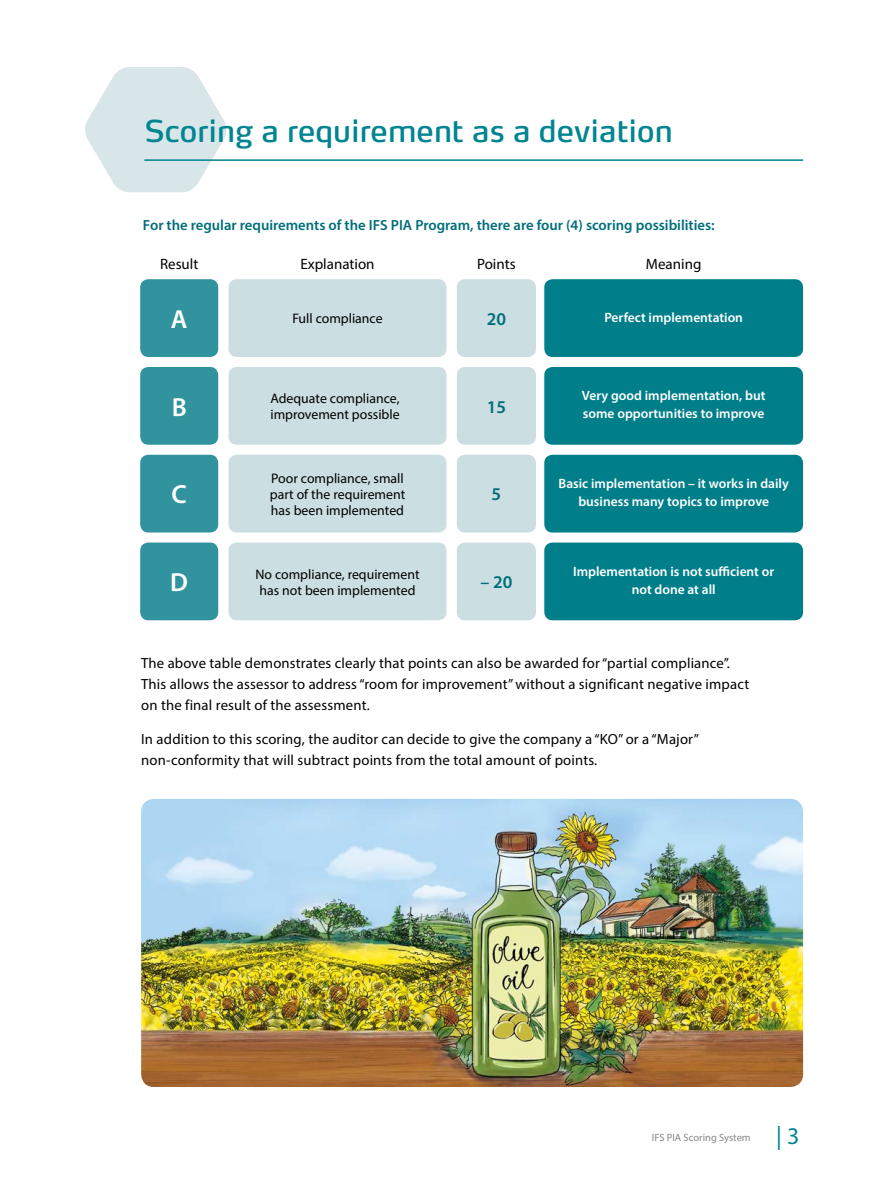
<style>
.page{position:relative;width:893px;height:1187px;background:#fff}
.page>*{position:absolute;margin:0;border:0;box-sizing:border-box;transform-origin:0 0}
.t1{font:30px "Max OT";color:#008591}
.t2{font:600 26.25px "Myriad Pro";color:#fff}
.t3{font:24px "Myriad Pro";color:#008591}
.t4{font:600 18px "Myriad Pro";color:#006f7a}
.t5{font:15px "Myriad Pro";color:#000}
.t6{font:14.7px/21px "Myriad Pro";letter-spacing:.01em;color:#000}
.t7{font:600 14.7px "Myriad Pro";color:#006f7a}
.t8{font:13.8px/16px "Myriad Pro";color:#000}
.t9{font:600 13.5px/18px "Myriad Pro";color:#fff;text-align:center}
.t10{font:10.5px "Myriad Pro";color:#878787}
</style>
<div class="page">
<svg style="left:85px;top:67px;width:142px;height:125px"></svg>
<hr style="left:144px;top:159px;width:659px;height:2px;background:#008591">
<img style="left:141px;top:798px;width:662px;height:288px">
<div style="left:140px;top:279px;width:78px;height:78px;background:#30939e;border-radius:8px"></div>
<div style="left:457px;top:279px;width:79px;height:78px;background:#cbdee2;border-radius:8px"></div>
<div style="left:229px;top:279px;width:217px;height:78px;background:#cbdee2;border-radius:8px"></div>
<div style="left:544px;top:279px;width:259px;height:78px;background:#007f8a;border-radius:8px"></div>
<div style="left:140px;top:367px;width:78px;height:77px;background:#30939e;border-radius:8px"></div>
<div style="left:457px;top:367px;width:79px;height:77px;background:#cbdee2;border-radius:8px"></div>
<div style="left:229px;top:367px;width:217px;height:77px;background:#cbdee2;border-radius:8px"></div>
<div style="left:544px;top:367px;width:259px;height:77px;background:#007f8a;border-radius:8px"></div>
<div style="left:140px;top:454px;width:78px;height:78px;background:#30939e;border-radius:8px"></div>
<div style="left:457px;top:454px;width:79px;height:78px;background:#cbdee2;border-radius:8px"></div>
<div style="left:229px;top:454px;width:217px;height:78px;background:#cbdee2;border-radius:8px"></div>
<div style="left:544px;top:454px;width:259px;height:78px;background:#007f8a;border-radius:8px"></div>
<div style="left:140px;top:542px;width:78px;height:78px;background:#30939e;border-radius:8px"></div>
<div style="left:457px;top:542px;width:79px;height:78px;background:#cbdee2;border-radius:8px"></div>
<div style="left:229px;top:542px;width:217px;height:78px;background:#cbdee2;border-radius:8px"></div>
<div style="left:544px;top:542px;width:259px;height:78px;background:#007f8a;border-radius:8px"></div>
<h1 class="t1" style="left:144px;top:113px;width:530px">Scoring a requirement as a deviation</h1>
<p class="t7" style="left:143px;top:216px;width:573px">For the regular requirements of the IFS PIA Program, there are four (4) scoring possibilities:</p>
<p class="t5" style="left:646px;top:255px;width:57px">Meaning</p>
<h2 class="t2" style="left:171px;top:302px;width:18px">A</h2>
<p class="t8" style="left:292px;top:310px;width:92px">Full compliance</p>
<p class="t4" style="left:487px;top:307px;width:21px">20</p>
<p class="t9" style="left:604px;top:308px;width:140px">Perfect implementation</p>
<p class="t5" style="left:160px;top:255px;width:40px">Result</p>
<p class="t5" style="left:300px;top:255px;width:76px">Explanation</p>
<p class="t5" style="left:477px;top:255px;width:40px">Points</p>
<p class="t8" style="left:270px;top:390px;width:131px">Adequate compliance, improvement possible</p>
<p class="t9" style="left:582px;top:386px;width:185px;text-align:left">Very good implementation, but some opportunities to improve</p>
<h2 class="t2" style="left:172px;top:390px;width:17px">B</h2>
<p class="t4" style="left:487px;top:395px;width:21px">15</p>
<p class="t8" style="left:270px;top:470px;width:137px;text-align:justify">Poor compliance, small part of the requirement has been implemented</p>
<p class="t9" style="left:558px;top:474px;width:232px">Basic implementation – it works in daily business many topics to improve</p>
<h2 class="t2" style="left:172px;top:478px;width:17px">C</h2>
<p class="t4" style="left:492px;top:483px;width:11px">5</p>
<p class="t8" style="left:255px;top:565px;width:166px">No compliance, requirement has not been implemented</p>
<p class="t9" style="left:573px;top:562px;width:203px">Implementation is not sufficient or not done at all</p>
<h2 class="t2" style="left:170px;top:565px;width:19px">D</h2>
<p class="t4" style="left:480px;top:570px;width:34px">– 20</p>
<p class="t6" style="left:141px;top:652px;width:610px">The above table demonstrates clearly that points can also be awarded for “partial compliance”.<br>This allows the assessor to address “room for improvement” without a significant negative impact on the final result of the assessment.</p>
<p class="t6" style="left:141px;top:728px;width:559px">In addition to this scoring, the auditor can decide to give the company a “KO” or a “Major” non-conformity that will subtract points from the total amount of points.</p>
<p class="t10" style="left:652px;top:1130px;width:100px">IFS PIA Scoring System</p>
<h3 class="t3" style="left:776px;top:1121px;width:25px">| 3</h3>
</div>
